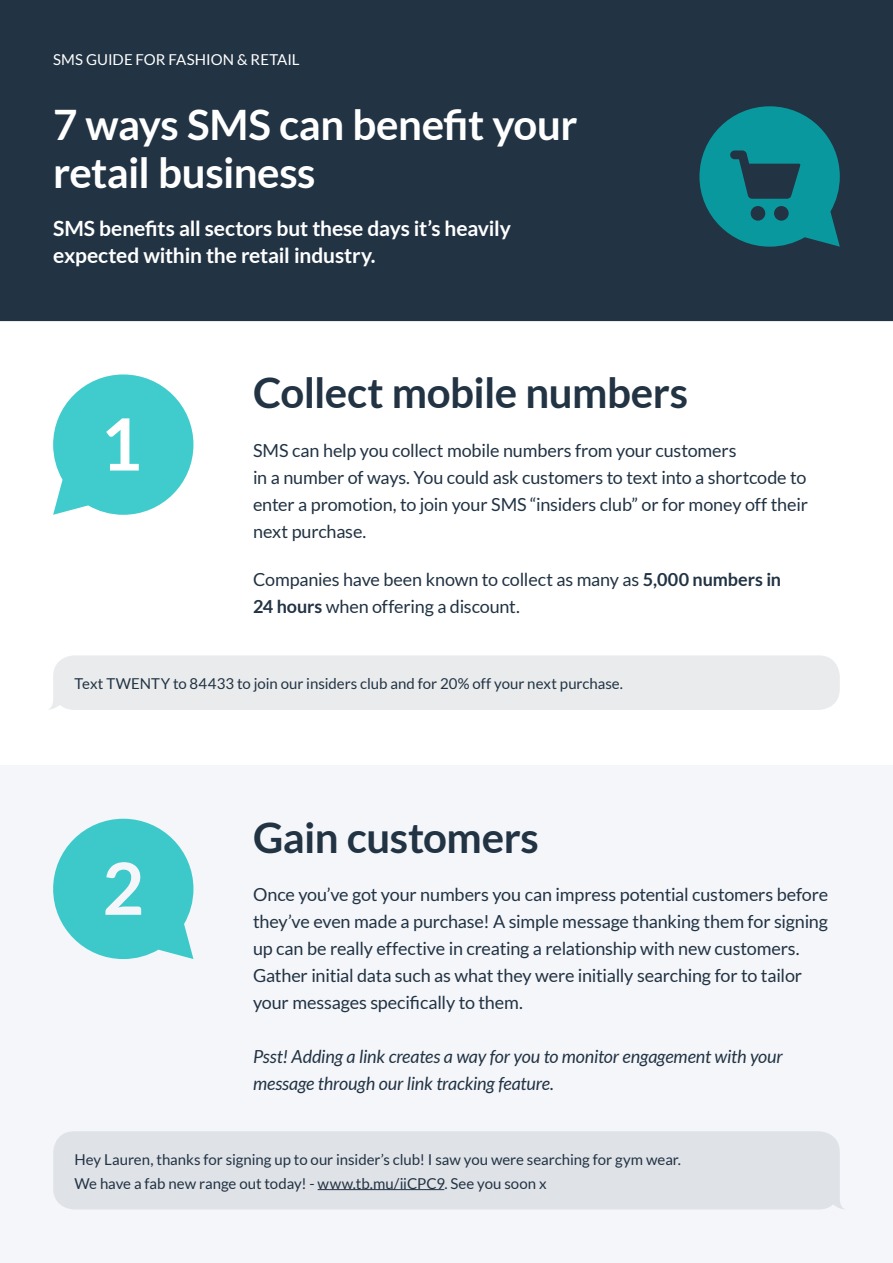
<style>
.page{position:relative;width:893px;height:1263px;background:#fff}
.page>*{position:absolute;margin:0;border:0;box-sizing:border-box;transform-origin:0 0}
.t1{font:700 72px "Lato";color:#fff}
.t2{font:700 72px "Lato";color:#f4f6f9}
.t3{font:700 42px/48px "Lato";letter-spacing:-.01em;color:#fff}
.t4{font:700 42px "Lato";letter-spacing:-.01em;color:#234}
.t5{font:700 21px/27px "Lato";letter-spacing:-.01em;color:#fff}
.t6{font:18px/27px "Lato";letter-spacing:-.01em;color:#234}
.t7{font:italic 18px/27px "Lato";letter-spacing:-.01em;color:#234}
.t8{font:15px/24px "Lato";color:#234}
.t9{font:15px "Lato";color:#fff}
.s1{font-weight:700}
</style>
<div class="page">
<div style="left:0;top:0;width:893px;height:321px;background:#234"></div>
<hr style="left:892px;top:321px;width:1px;height:444px;background:#f4f6f9">
<div style="left:0;top:765px;width:893px;height:498px;background:#f4f6f9"></div>
<svg style="left:699px;top:106px;width:141px;height:141px"></svg>
<svg style="left:53px;top:374px;width:140px;height:141px"></svg>
<svg style="left:53px;top:819px;width:140px;height:140px"></svg>
<div style="left:49px;top:655px;width:791px;height:55px;background:#e9ebec"></div>
<div style="left:53px;top:1131px;width:791px;height:78px;background:#dfe2e7"></div>
<hr style="left:318px;top:1189px;width:126px;height:1px;background:#234">
<p class="t9" style="left:53px;top:51px;width:248px">SMS GUIDE FOR FASHION &amp; RETAIL</p>
<h2 class="t3" style="left:53px;top:100px;width:526px">7 ways SMS can benefit your retail business</h2>
<p class="t5" style="left:53px;top:215px;width:459px">SMS benefits all sectors but these days it’s heavily expected within the retail industry.</p>
<h1 class="t1" style="left:100px;top:403px;width:43px">1</h1>
<h2 class="t4" style="left:253px;top:369px;width:437px">Collect mobile numbers</h2>
<p class="t6" style="left:253px;top:436px;width:556px">SMS can help you collect mobile numbers from your customers<br>in a number of ways. You could ask customers to text into a shortcode to enter a promotion, to join your SMS “insiders club” or for money off their next purchase.</p>
<p class="t6" style="left:253px;top:566px;width:530px">Companies have been known to collect as many as <span class="s1">5,000 numbers in<br>24 hours</span> when offering a discount.</p>
<p class="t8" style="left:74px;top:671px;width:550px">Text TWENTY to 84433 to join our insiders club and for 20% off your next purchase.</p>
<h1 class="t2" style="left:102px;top:847px;width:43px">2</h1>
<h2 class="t4" style="left:253px;top:813px;width:287px">Gain customers</h2>
<p class="t6" style="left:253px;top:881px;width:577px">Once you’ve got your numbers you can impress potential customers before they’ve even made a purchase! A simple message thanking them for signing up can be really effective in creating a relationship with new customers.<br>Gather initial data such as what they were initially searching for to tailor your messages specifically to them.</p>
<p class="t7" style="left:253px;top:1043px;width:531px">Psst! Adding a link creates a way for you to monitor engagement with your message through our link tracking feature.</p>
<p class="t8" style="left:74px;top:1147px;width:608px">Hey Lauren, thanks for signing up to our insider’s club! I saw you were searching for gym wear.<br>We have a fab new range out today! - www.tb.mu/iiCPC9. See you soon x</p>
</div>
